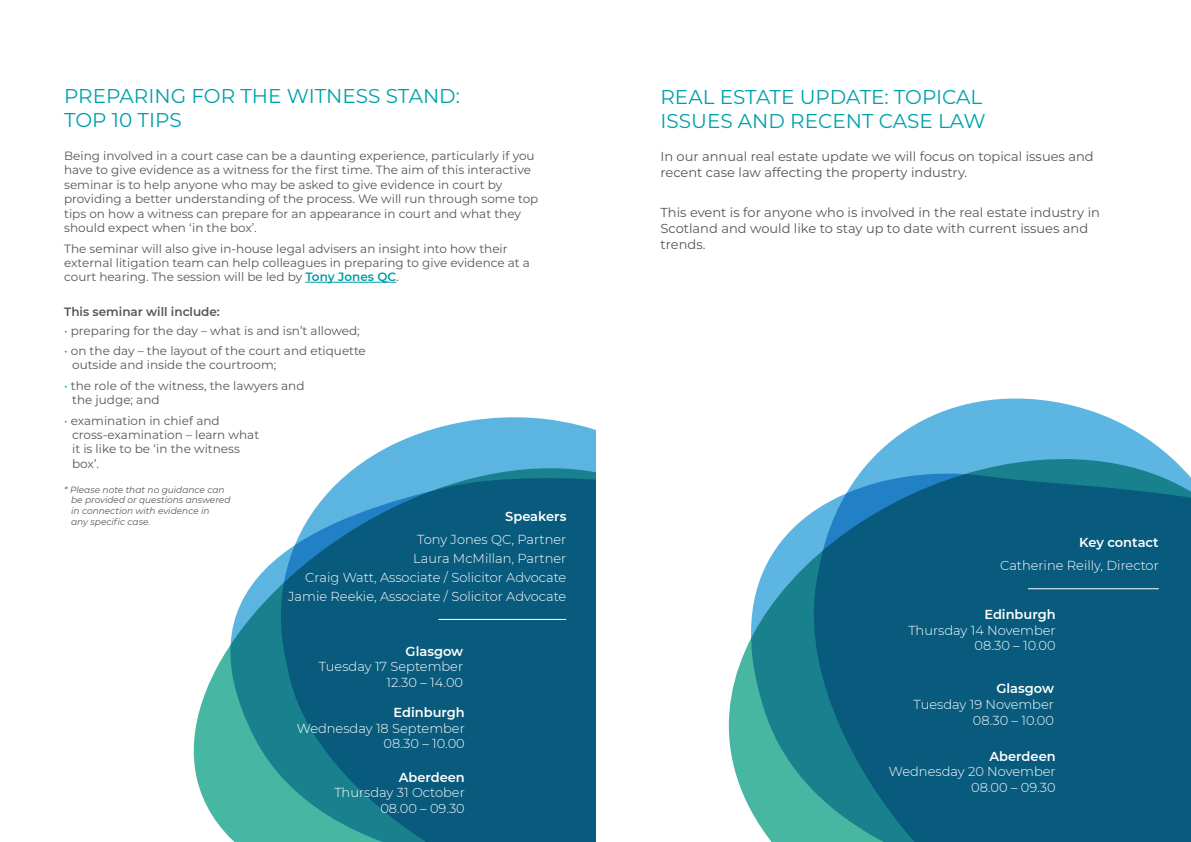
<style>
.page{position:relative;width:1191px;height:842px;background:#fff}
.page>*{position:absolute;margin:0;border:0;box-sizing:border-box;transform-origin:0 0}
.t1{font:20px/24px "Montserrat";color:#00a1ac}
.t2{font:300 13px/15.6px "Montserrat";color:#fff;text-align:right}
.t3{font:13px/16px "Montserrat";color:#56545b}
.t4{font:600 13px "Montserrat";color:#fff}
.t5{font:12px/14.4px "Montserrat";color:#56545b}
.t6{font:600 12px "Montserrat";color:#56545b}
.t7{font:italic 9px/10.8px "Montserrat";color:#56545b}
.s1{font-weight:600;color:#009da5}
.s2{color:#00a1ac}
</style>
<div class="page">
<svg style="left:355px;top:417px;width:240px;height:51px;fill:#5cb5e1"></svg>
<svg style="left:194px;top:468px;width:401px;height:374px;background:#317e96"></svg>
<svg style="left:728px;top:518px;width:76px;height:324px"></svg>
<svg style="left:804px;top:398px;width:387px;height:444px;background:#277594"></svg>
<hr style="left:1028px;top:588px;width:130px;height:1px;background:#fff">
<hr style="left:305px;top:282px;width:91px;height:1px;background:#009da5">
<hr style="left:438px;top:619px;width:128px;height:1px;background:#fff">
<h1 class="t1" style="left:64px;top:83px;width:397px">PREPARING FOR THE WITNESS STAND:<br>TOP 10 TIPS</h1>
<p class="t5" style="left:64px;top:148px;width:476px">Being involved in a court case can be a daunting experience, particularly if you have to give evidence as a witness for the first time. The aim of this interactive seminar is to help anyone who may be asked to give evidence in court by providing a better understanding of the process. We will run through some top tips on how a witness can prepare for an appearance in court and what they should expect when ‘in the box’.</p>
<p class="t5" style="left:64px;top:241px;width:467px">The seminar will also give in-house legal advisers an insight into how their external litigation team can help colleagues in preparing to give evidence at a court hearing. The session will be led by <span class="s1">Tony Jones QC</span>.</p>
<p class="t6" style="left:64px;top:303px;width:157px">This seminar will include:</p>
<p class="t5" style="left:64px;top:323px;width:297px"><span class="s2">•</span> preparing for the day – what is and isn’t allowed;</p>
<p class="t5" style="left:72px;top:343px;width:295px;text-indent:-8px"><span class="s2">•</span> on the day – the layout of the court and etiquette outside and inside the courtroom;</p>
<p class="t5" style="left:72px;top:378px;width:234px;text-indent:-8px"><span class="s2">•</span> the role of the witness, the lawyers and the judge; and</p>
<p class="t5" style="left:72px;top:413px;width:188px;text-indent:-8px"><span class="s2">•</span> examination in chief and cross-examination – learn what it is like to be ‘in the witness box’.</p>
<p class="t7" style="left:71px;top:484px;width:161px;text-indent:-7px">* Please note that no guidance can be provided or questions answered in connection with evidence in<br>any specific case.</p>
<p class="t4" style="left:505px;top:507px;width:63px">Speakers</p>
<p class="t2" style="left:288px;top:529px;width:280px;line-height:19px">Tony Jones QC, Partner<br>Laura McMillan, Partner<br>Craig Watt, Associate / Solicitor Advocate Jamie Reekie, Associate / Solicitor Advocate</p>
<p class="t4" style="left:405px;top:642px;width:59px">Glasgow</p>
<p class="t2" style="left:319px;top:658px;width:146px">Tuesday 17 September<br>12.30 – 14.00</p>
<p class="t4" style="left:393px;top:703px;width:73px">Edinburgh</p>
<p class="t2" style="left:297px;top:720px;width:170px">Wednesday 18 September<br>08.30 – 10.00</p>
<p class="t4" style="left:399px;top:768px;width:68px">Aberdeen</p>
<p class="t2" style="left:334px;top:785px;width:132px">Thursday 31 October<br>08.00 – 09.30</p>
<h1 class="t1" style="left:660px;top:84px;width:327px">REAL ESTATE UPDATE: TOPICAL<br>ISSUES AND RECENT CASE LAW</h1>
<p class="t3" style="left:660px;top:148px;width:435px">In our annual real estate update we will focus on topical issues and recent case law affecting the property industry.</p>
<p class="t3" style="left:660px;top:204px;width:441px">This event is for anyone who is involved in the real estate industry in<br>Scotland and would like to stay up to date with current issues and trends.</p>
<p class="t4" style="left:1079px;top:533px;width:81px">Key contact</p>
<p class="t2" style="left:1000px;top:557px;width:160px">Catherine Reilly, Director</p>
<p class="t4" style="left:984px;top:605px;width:73px">Edinburgh</p>
<p class="t2" style="left:908px;top:622px;width:149px">Thursday 14 November<br>08.30 – 10.00</p>
<p class="t4" style="left:996px;top:679px;width:59px">Glasgow</p>
<p class="t2" style="left:913px;top:696px;width:142px">Tuesday 19 November<br>08.30 – 10.00</p>
<p class="t4" style="left:989px;top:747px;width:68px">Aberdeen</p>
<p class="t2" style="left:888px;top:764px;width:168px">Wednesday 20 November<br>08.00 – 09.30</p>
</div>
